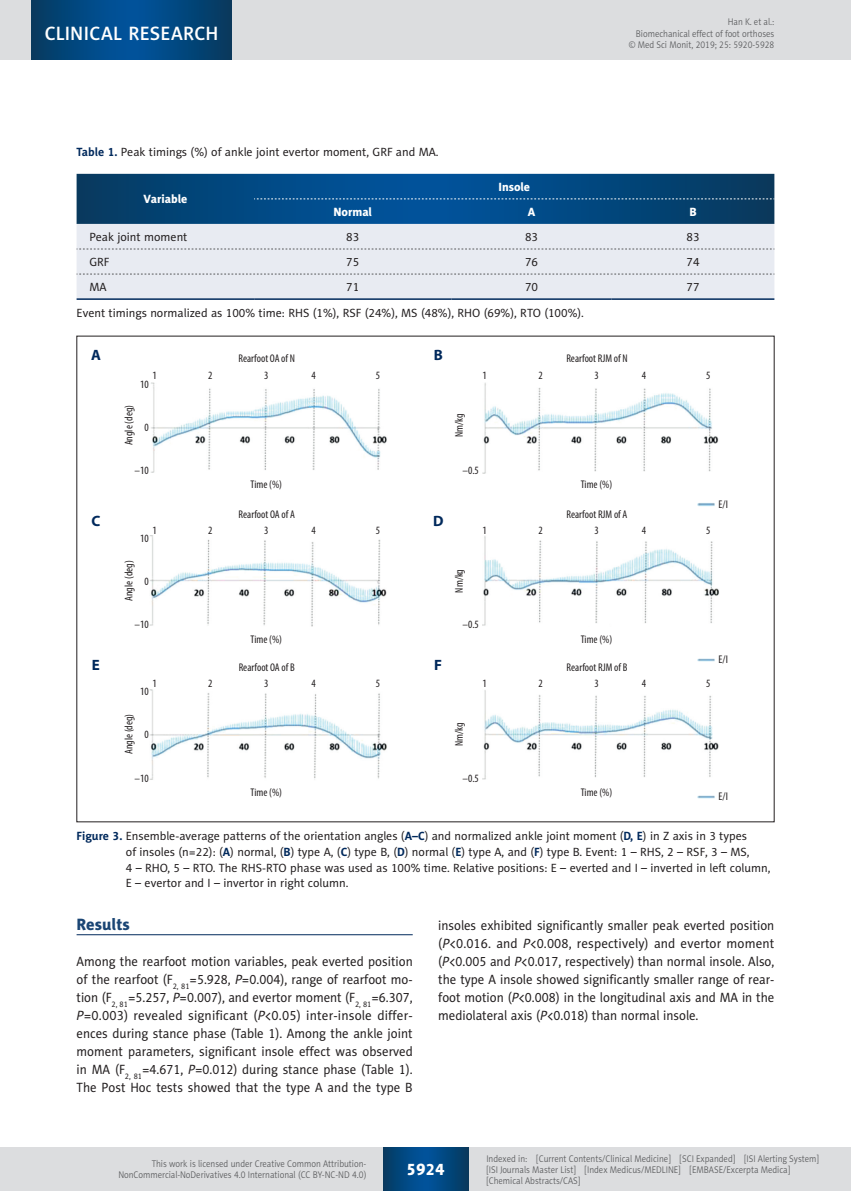
<style>
.page{position:relative;width:851px;height:1191px;background:#fff}
.page>*{position:absolute;margin:0;border:0;box-sizing:border-box;transform-origin:0 0}
.t1{font:19.5px "Naomi Sans EFN Medium";letter-spacing:.015em;color:#fff}
.MSM_Headline_1{font:16.5px "Naomi Sans EFN Heavy";color:#1a4574}
.t2{font:16.5px "Naomi Sans EFN Heavy";color:#fff}
.t3{font:700 15px "Myriad Pro";color:#00295c}
.MSM_Body{font:13.5px/18px "Naomi Sans EFN";color:#231f20;text-align:justify;scale:.95 1}
.MSM_Rycina_tytul{font:12px/15.8px "Naomi Sans EFN";color:#231f20}
.MSM_Table_podpis_dol{font:12px "Naomi Sans EFN";color:#231f20}
.MSM_Tabela_tytul{font:12px "Naomi Sans EFN";color:#231f20}
.MSM_Tabela_zawartosc{font:12px "Naomi Sans EFN";color:#231f20}
.MSM_Tabela_Head{font:12px "Naomi Sans EFN Heavy";color:#fff}
.t4{font:condensed 11.1px/16.4px "Myriad Pro";color:#231f20;text-align:center}
.t5{font:9.75px/11.2px "Naomi Sans EFN Light";color:#57585a;text-align:right;scale:.9 1}
.s1{font-weight:700;color:#00295c}
.s2{font-style:italic}
</style>
<div class="page">
<hr style="left:77px;top:934px;width:335px;height:1px;background:#00295c">
<div style="left:77px;top:224px;width:697px;height:74px;background:#e8ebf2"></div>
<svg style="left:77px;top:249px;width:697px;height:1px"></svg>
<svg style="left:77px;top:274px;width:697px;height:1px"></svg>
<hr style="left:77px;top:298px;width:177px;height:2px;background:#00295c">
<hr style="left:254px;top:298px;width:197px;height:2px;background:#00295c">
<hr style="left:451px;top:298px;width:160px;height:2px;background:#00295c">
<hr style="left:611px;top:298px;width:163px;height:2px;background:#00295c">
<svg style="left:77px;top:174px;width:697px;height:50px;background:#044880"></svg>
<img style="left:151px;top:382px;width:236px;height:91px">
<img style="left:482px;top:382px;width:237px;height:91px">
<img style="left:150px;top:535px;width:237px;height:92px">
<img style="left:482px;top:536px;width:237px;height:90px">
<img style="left:150px;top:689px;width:237px;height:91px">
<img style="left:482px;top:690px;width:237px;height:90px">
<img style="left:697px;top:503px;width:17px;height:3px">
<img style="left:697px;top:658px;width:17px;height:3px">
<img style="left:697px;top:795px;width:17px;height:3px">
<div style="left:0;top:1148px;width:850px;height:43px;background:#dcdddf"></div>
<svg style="left:383px;top:1147px;width:85px;height:43px;background:#02477e"></svg>
<div style="left:0;top:0;width:850px;height:60px;background:#dcdddf"></div>
<hr style="left:850px;top:0;width:1px;height:60px;background:#dcdddf">
<svg style="left:32px;top:0;width:200px;height:60px;background:#02477e"></svg>
<h1 class="t1" style="left:45px;top:22px;width:175px">CLINICAL RESEARCH</h1>
<p class="MSM_Tabela_tytul" style="left:77px;top:145px;width:363px"><span class="s1">Table 1.</span> Peak timings (%) of ankle joint evertor moment, GRF and MA.</p>
<p class="MSM_Tabela_Head" style="left:143px;top:192px;width:45px">Variable</p>
<p class="MSM_Tabela_Head" style="left:498px;top:179px;width:33px">Insole</p>
<p class="t5" style="left:628px;top:16px;width:163px">Han K. et al.:<br>Biomechanical effect of foot orthoses © Med Sci Monit, 2019; 25: 5920-5928</p>
<p class="MSM_Tabela_Head" style="left:333px;top:204px;width:40px">Normal</p>
<p class="MSM_Tabela_Head" style="left:527px;top:204px;width:9px">A</p>
<p class="MSM_Tabela_Head" style="left:689px;top:204px;width:9px">B</p>
<p class="MSM_Tabela_zawartosc" style="left:89px;top:230px;width:100px">Peak joint moment</p>
<p class="MSM_Tabela_zawartosc" style="left:346px;top:230px;width:15px">83</p>
<p class="MSM_Tabela_zawartosc" style="left:525px;top:230px;width:15px">83</p>
<p class="MSM_Tabela_zawartosc" style="left:686px;top:230px;width:15px">83</p>
<p class="MSM_Tabela_zawartosc" style="left:89px;top:255px;width:22px">GRF</p>
<p class="MSM_Tabela_zawartosc" style="left:346px;top:255px;width:15px">75</p>
<p class="MSM_Tabela_zawartosc" style="left:525px;top:255px;width:15px">76</p>
<p class="MSM_Tabela_zawartosc" style="left:686px;top:255px;width:15px">74</p>
<p class="MSM_Tabela_zawartosc" style="left:89px;top:280px;width:19px">MA</p>
<p class="MSM_Tabela_zawartosc" style="left:346px;top:280px;width:15px">71</p>
<p class="MSM_Tabela_zawartosc" style="left:525px;top:280px;width:15px">70</p>
<p class="MSM_Tabela_zawartosc" style="left:686px;top:280px;width:15px">77</p>
<p class="MSM_Table_podpis_dol" style="left:77px;top:306px;width:509px">Event timings normalized as 100% time: RHS (1%), RSF (24%), MS (48%), RHO (69%), RTO (100%).</p>
<p class="t4" style="left:238px;top:350px;width:58px">Rearfoot OA of N<br>3</p>
<p class="t3" style="left:433px;top:345px;width:11px">B</p>
<p class="t3" style="left:91px;top:345px;width:11px">A</p>
<p class="t4" style="left:566px;top:350px;width:63px">Rearfoot RJM of N<br>3</p>
<p class="t4" style="left:482px;top:366px;width:6px">1</p>
<p class="t4" style="left:538px;top:366px;width:6px">2</p>
<p class="t4" style="left:152px;top:366px;width:6px">1</p>
<p class="t4" style="left:208px;top:366px;width:6px">2</p>
<p class="t4" style="left:311px;top:366px;width:6px">4</p>
<p class="t4" style="left:376px;top:366px;width:6px">5</p>
<p class="t4" style="left:140px;top:376px;width:10px">10</p>
<p class="t4" style="left:144px;top:419px;width:6px">0</p>
<p class="t4" style="left:134px;top:462px;width:16px">–10</p>
<p class="t4" style="left:120px;top:445px;width:42px;rotate:-90deg">Angle (deg)</p>
<p class="t4" style="left:450px;top:437px;width:25px;rotate:-90deg">Nm/kg</p>
<p class="t4" style="left:462px;top:462px;width:18px">–0.5</p>
<p class="t3" style="left:91px;top:511px;width:10px">C</p>
<p class="t3" style="left:92px;top:655px;width:10px">E</p>
<p class="t4" style="left:152px;top:522px;width:6px">1</p>
<p class="t4" style="left:208px;top:522px;width:6px">2</p>
<p class="t4" style="left:140px;top:530px;width:10px">10</p>
<p class="t4" style="left:144px;top:573px;width:6px">0</p>
<p class="t4" style="left:134px;top:616px;width:16px">–10</p>
<p class="t4" style="left:120px;top:601px;width:42px;rotate:-90deg">Angle (deg)</p>
<p class="t4" style="left:152px;top:675px;width:6px">1</p>
<p class="t4" style="left:208px;top:675px;width:6px">2</p>
<p class="t4" style="left:140px;top:683px;width:10px">10</p>
<p class="t4" style="left:144px;top:726px;width:6px">0</p>
<p class="t4" style="left:134px;top:769px;width:16px">–10</p>
<p class="t4" style="left:120px;top:754px;width:42px;rotate:-90deg">Angle (deg)</p>
<p class="t4" style="left:250px;top:475px;width:33px">Time (%)</p>
<p class="t4" style="left:238px;top:506px;width:58px">Rearfoot OA of A<br>3</p>
<p class="t4" style="left:311px;top:522px;width:6px">4</p>
<p class="t4" style="left:376px;top:522px;width:6px">5</p>
<p class="t4" style="left:250px;top:631px;width:33px">Time (%)</p>
<p class="t4" style="left:239px;top:659px;width:58px">Rearfoot OA of B<br>3</p>
<p class="t4" style="left:311px;top:675px;width:6px">4</p>
<p class="t4" style="left:376px;top:675px;width:6px">5</p>
<p class="t4" style="left:250px;top:784px;width:33px">Time (%)</p>
<p class="t3" style="left:433px;top:511px;width:12px">D</p>
<p class="t4" style="left:482px;top:522px;width:6px">1</p>
<p class="t4" style="left:538px;top:522px;width:6px">2</p>
<p class="t3" style="left:434px;top:655px;width:9px">F</p>
<p class="t4" style="left:450px;top:592px;width:25px;rotate:-90deg">Nm/kg</p>
<p class="t4" style="left:462px;top:616px;width:18px">–0.5</p>
<p class="t4" style="left:482px;top:675px;width:6px">1</p>
<p class="t4" style="left:538px;top:675px;width:6px">2</p>
<p class="t4" style="left:450px;top:746px;width:25px;rotate:-90deg">Nm/kg</p>
<p class="t4" style="left:462px;top:769px;width:18px">–0.5</p>
<p class="t4" style="left:580px;top:475px;width:33px">Time (%)</p>
<p class="t4" style="left:566px;top:506px;width:62px">Rearfoot RJM of A<br>3</p>
<p class="t4" style="left:580px;top:631px;width:33px">Time (%)</p>
<p class="t4" style="left:566px;top:659px;width:62px">Rearfoot RJM of B<br>3</p>
<p class="t4" style="left:580px;top:784px;width:33px">Time (%)</p>
<p class="t4" style="left:641px;top:366px;width:6px">4</p>
<p class="t4" style="left:706px;top:366px;width:6px">5</p>
<p class="t4" style="left:641px;top:522px;width:6px">4</p>
<p class="t4" style="left:706px;top:522px;width:6px">5</p>
<p class="t4" style="left:718px;top:496px;width:11px">E/I</p>
<p class="t4" style="left:641px;top:675px;width:6px">4</p>
<p class="t4" style="left:706px;top:675px;width:6px">5</p>
<p class="t4" style="left:718px;top:651px;width:11px">E/I</p>
<p class="t4" style="left:718px;top:788px;width:11px">E/I</p>
<p class="MSM_Rycina_tytul" style="left:126px;top:828px;width:646px;text-indent:-49px"><span class="s1">Figure 3.</span> Ensemble-average patterns of the orientation angles (<span class="s1">A–C</span>) and normalized ankle joint moment (<span class="s1">D, E</span>) in Z axis in 3 types<br>of insoles (n=22): (<span class="s1">A</span>) normal, (<span class="s1">B</span>) type A, (<span class="s1">C</span>) type B, (<span class="s1">D</span>) normal (<span class="s1">E</span>) type A, and (<span class="s1">F</span>) type B. Event: 1 – RHS, 2 – RSF, 3 – MS,<br>4 – RHO, 5 – RTO. The RHS-RTO phase was used as 100% time. Relative positions: E – everted and I – inverted in left column, E – evertor and I – invertor in right column.</p>
<p class="MSM_Headline_1" style="left:77px;top:914px;width:55px">Results</p>
<p class="MSM_Body" style="left:77px;top:952px;width:355px">Among the rearfoot motion variables, peak everted position of the rearfoot (F<sub>2,</sub> <sub>81</sub>=5.928, <span class="s2">P</span>=0.004), range of rearfoot mo&shy;tion (F<sub>2,</sub> <sub>81</sub>=5.257, <span class="s2">P</span>=0.007), and evertor moment (F<sub>2,</sub> <sub>81</sub>=6.307, <span class="s2">P</span>=0.003) revealed significant (<span class="s2">P</span>&lt;0.05) inter-insole differ&shy;ences during stance phase (Table 1). Among the ankle joint moment parameters, significant insole effect was observed in MA (F<sub>2,</sub> <sub>81</sub>=4.671, <span class="s2">P</span>=0.012) during stance phase (Table 1).<br>The Post Hoc tests showed that the type A and the type B</p>
<p class="MSM_Body" style="left:438px;top:916px;width:355px">insoles exhibited significantly smaller peak everted position (<span class="s2">P</span>&lt;0.016. and <span class="s2">P</span>&lt;0.008, respectively) and evertor moment (<span class="s2">P</span>&lt;0.005 and <span class="s2">P</span>&lt;0.017, respectively) than normal insole. Also, the type A insole showed significantly smaller range of rear&shy;foot motion (<span class="s2">P</span>&lt;0.008) in the longitudinal axis and MA in the mediolateral axis (<span class="s2">P</span>&lt;0.018) than normal insole.</p>
<p class="t5" style="left:118px;top:1158px;width:277px">This work is licensed under Creative Common Attribution-<br>NonCommercial-NoDerivatives 4.0 International (CC BY-NC-ND 4.0)</p>
<p class="t2" style="left:406px;top:1159px;width:40px">5924</p>
<p class="t5" style="left:486px;top:1152px;width:371px;text-align:left">Indexed in: [Current Contents/Clinical Medicine] [SCI Expanded] [ISI Alerting System] [ISI Journals Master List] [Index Medicus/MEDLINE] [EMBASE/Excerpta Medica] [Chemical Abstracts/CAS]</p>
</div>
